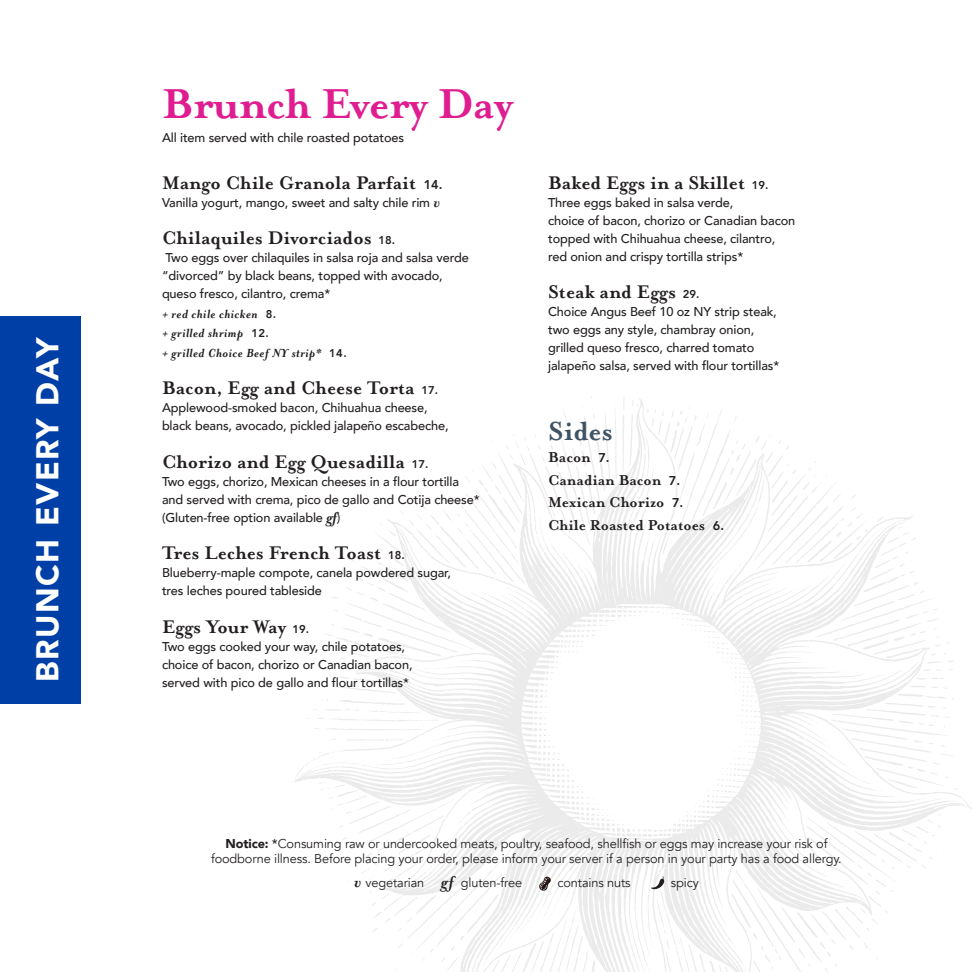
<style>
.page{position:relative;width:972px;height:972px;background:#fff}
.page>*{position:absolute;margin:0;border:0;box-sizing:border-box;transform-origin:0 0}
.pink_headline{font:700 48px "Mrs Eaves OT";letter-spacing:-.01em;color:#e01d90}
.t1{font:900 31.5px "Avenir";letter-spacing:.05em;color:#fff}
.pink_headline-2{font:700 30px "Mrs Eaves OT";color:#3e5364}
.Item{font:700 21px "Mrs Eaves OT";color:#231f20}
.pink_headline-3{font:700 16.5px "Mrs Eaves OT";color:#231f20}
.Add-On{font:italic 700 13.5px "Mrs Eaves OT";letter-spacing:.04em;color:#231f20}
.description{font:500 12.75px/18px "Avenir";letter-spacing:-.01em;color:#231f20}
.description-2{font:12.75px/15.3px "Avenir";letter-spacing:-.01em;color:#231f20;text-align:center}
.s1{font-family:"Avenir";font-weight:800;font-size:12.75px}
.s2{font-family:"Mrs Eaves OT";font-weight:700;font-style:italic;font-size:16.5px}
.s3{font-family:"Avenir";font-weight:800;font-size:11.25px}
.s4{font-family:"Avenir";font-weight:800;font-style:normal;font-size:11.25px}
.s5{font-weight:900}
.s6{font-weight:500}
.s7{font-family:"Mrs Eaves OT";font-weight:700;font-style:italic;font-size:18px}
</style>
<div class="page">
<svg style="left:291px;top:396px;width:681px;height:576px"></svg>
<div style="left:0;top:316px;width:80px;height:388px;background:#0040a6"></div>
<svg style="left:539px;top:876px;width:12px;height:15px"></svg>
<svg style="left:651px;top:876px;width:14px;height:14px"></svg>
<p class="t1" style="left:21px;top:682px;width:347px;rotate:-90deg">BRUNCH EVERY DAY</p>
<p class="pink_headline" style="left:162px;top:78px;width:352px">Brunch Every Day</p>
<p class="description" style="left:162px;top:128px;width:244px">All item served with chile roasted potatoes</p>
<p class="Item" style="left:162px;top:171px;width:282px">Mango Chile Granola Parfait <span class="s1">14.</span></p>
<p class="description" style="left:162px;top:193px;width:279px">Vanilla yogurt, mango, sweet and salty chile rim <span class="s2">v</span></p>
<p class="Item" style="left:162px;top:227px;width:235px">Chilaquiles Divorciados <span class="s3">18.</span></p>
<p class="description" style="left:165px;top:248px;width:305px">Two eggs over chilaquiles in salsa roja and salsa verde</p>
<p class="description" style="left:162px;top:266px;width:282px">“divorced” by black beans, topped with avocado,</p>
<p class="description" style="left:162px;top:284px;width:170px">queso fresco, cilantro, crema*</p>
<p class="Add-On" style="left:162px;top:306px;width:116px">+ red chile chicken <span class="s4">8.</span></p>
<p class="Add-On" style="left:162px;top:326px;width:108px">+ grilled shrimp <span class="s4">12.</span></p>
<p class="Add-On" style="left:162px;top:345px;width:186px">+ grilled Choice Beef NY strip* <span class="s4">14.</span></p>
<p class="Item" style="left:162px;top:377px;width:278px">Bacon, Egg and Cheese Torta <span class="s3">17.</span></p>
<p class="description" style="left:162px;top:398px;width:267px">Applewood-smoked bacon, Chihuahua cheese,</p>
<p class="description" style="left:162px;top:416px;width:288px">black beans, avocado, pickled jalapeño escabeche,</p>
<p class="Item" style="left:162px;top:450px;width:268px">Chorizo and Egg Quesadilla <span class="s3">17.</span></p>
<p class="description" style="left:162px;top:472px;width:319px">Two eggs, chorizo, Mexican cheeses in a flour tortilla and served with crema, pico de gallo and Cotija cheese*</p>
<p class="description" style="left:162px;top:508px;width:180px">(Gluten-free option available <span class="s2">gf</span>)</p>
<p class="Item" style="left:162px;top:542px;width:244px">Tres Leches French Toast <span class="s3">18.</span></p>
<p class="description" style="left:162px;top:563px;width:291px">Blueberry-maple compote, canela powdered sugar,</p>
<p class="description" style="left:162px;top:581px;width:161px">tres leches poured tableside</p>
<p class="Item" style="left:162px;top:615px;width:149px">Eggs Your Way <span class="s3">19.</span></p>
<p class="description" style="left:162px;top:637px;width:245px">Two eggs cooked your way, chile potatoes,</p>
<p class="description" style="left:162px;top:655px;width:252px">choice of bacon, chorizo or Canadian bacon,</p>
<p class="description" style="left:162px;top:673px;width:249px">served with pico de gallo and flour tortillas*</p>
<p class="Item" style="left:548px;top:171px;width:222px">Baked Eggs in a Skillet <span class="s3">19.</span></p>
<p class="description" style="left:548px;top:193px;width:187px">Three eggs baked in salsa verde,</p>
<p class="description" style="left:548px;top:211px;width:249px">choice of bacon, chorizo or Canadian bacon</p>
<p class="description" style="left:548px;top:229px;width:229px">topped with Chihuahua cheese, cilantro,</p>
<p class="description" style="left:548px;top:247px;width:197px">red onion and crispy tortilla strips*</p>
<p class="Item" style="left:548px;top:281px;width:153px">Steak and Eggs <span class="s3">29.</span></p>
<p class="description" style="left:548px;top:302px;width:230px">Choice Angus Beef 10 oz NY strip steak, two eggs any style, chambray onion, grilled queso fresco, charred tomato</p>
<p class="description" style="left:548px;top:356px;width:233px">jalapeño salsa, served with flour tortillas*</p>
<p class="pink_headline-2" style="left:548px;top:415px;width:67px">Sides</p>
<p class="pink_headline-3" style="left:548px;top:449px;width:63px">Bacon <span class="s1">7.</span></p>
<p class="pink_headline-3" style="left:548px;top:471px;width:134px">Canadian Bacon <span class="s1">7.</span></p>
<p class="pink_headline-3" style="left:548px;top:494px;width:137px">Mexican Chorizo <span class="s1">7.</span></p>
<p class="pink_headline-3" style="left:548px;top:516px;width:178px">Chile Roasted Potatoes <span class="s1">6.</span></p>
<p class="description-2" style="left:211px;top:836px;width:632px"><span class="s5">Notice:</span> <span class="s6">*</span>Consuming raw or undercooked meats, poultry, seafood, shellfish or eggs may increase your risk of foodborne illness. Before placing your order, please inform your server if a person in your party has a food allergy.</p>
<p class="description-2" style="left:354px;top:875px;width:170px"><span class="s7">v</span> vegetarian <span class="s7">gf</span> gluten-free</p>
<p class="description-2" style="left:558px;top:875px;width:75px">contains nuts</p>
<p class="description-2" style="left:671px;top:875px;width:30px">spicy</p>
</div>
